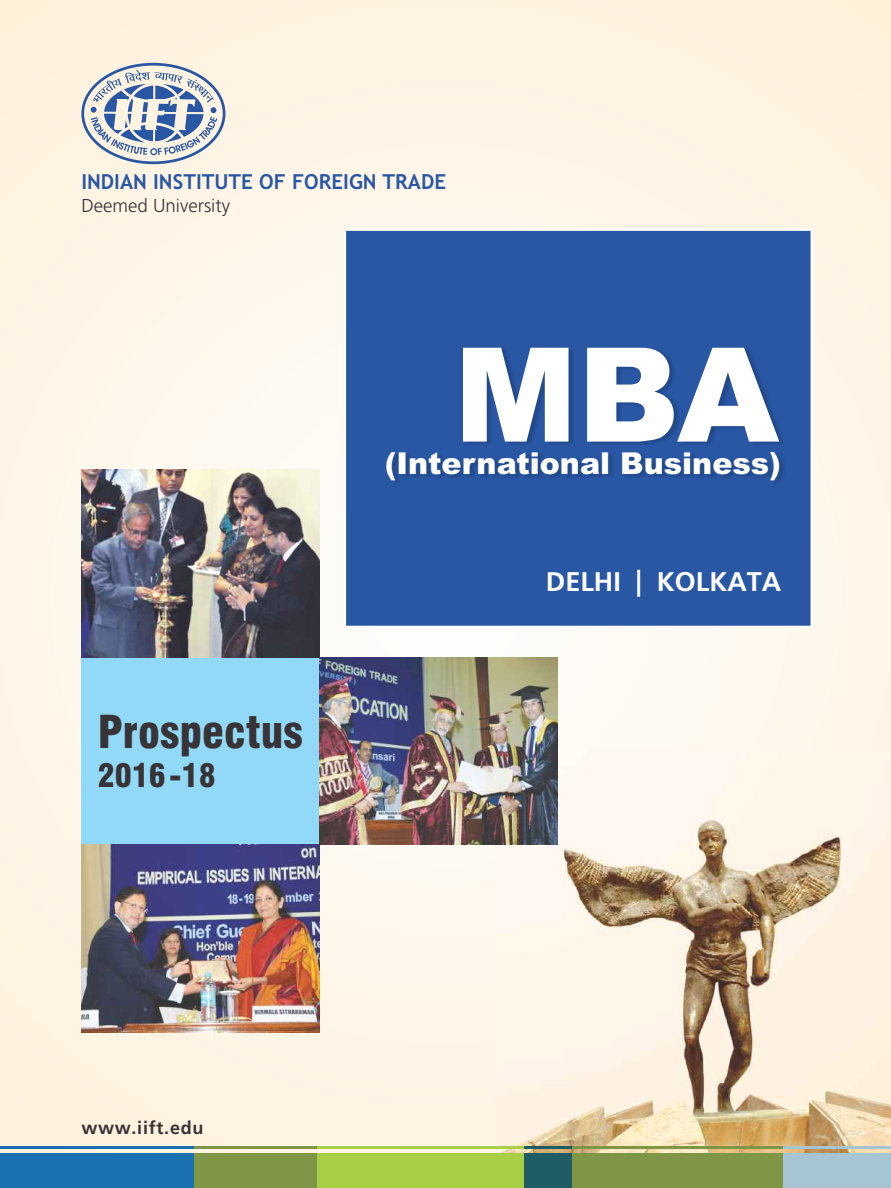
<style>
.page{position:relative;width:891px;height:1188px;background:#fff5e7}
.page>*{position:absolute;margin:0;border:0;box-sizing:border-box;transform-origin:0 0}
.t1{font:900 131.1px "Arial";color:#fff}
.t2{font:900 condensed 44.25px "Swiss 721 BT";color:#383336}
.t3{font:900 condensed 31.8px "Swiss 721 BT";color:#383336}
.t4{font:900 30.15px "Arial";color:#fff}
.t5{font:700 27px "Frutiger CE";color:#fff}
.t6{font:700 20.7px "Trebuchet MS";color:#2957a3}
.t7{font:300 18.75px "Frutiger CE";color:#383336}
.t8{font:700 18px "Frutiger CE";letter-spacing:.04em;color:#383336}
</style>
<div class="page">
<img style="left:495px;top:751px;width:396px;height:403px">
<div style="left:0;top:1154px;width:194px;height:34px;background:#1a70b0"></div>
<hr style="left:0;top:1146px;width:194px;height:3px;background:#1a70b0">
<div style="left:194px;top:1154px;width:123px;height:34px;background:#809647"></div>
<hr style="left:194px;top:1146px;width:123px;height:3px;background:#809647">
<div style="left:317px;top:1154px;width:208px;height:34px;background:#a8cf45"></div>
<hr style="left:317px;top:1146px;width:208px;height:3px;background:#a8cf45">
<div style="left:525px;top:1154px;width:47px;height:34px;background:#1f5c63"></div>
<hr style="left:525px;top:1146px;width:47px;height:3px;background:#1f5c63">
<div style="left:572px;top:1154px;width:211px;height:34px;background:#809647"></div>
<hr style="left:572px;top:1146px;width:211px;height:3px;background:#809647">
<div style="left:783px;top:1154px;width:108px;height:34px;background:#a6c4d1"></div>
<hr style="left:783px;top:1146px;width:108px;height:3px;background:#a6c4d1">
<svg style="left:81px;top:63px;width:144px;height:101px"></svg>
<div style="left:343px;top:228px;width:470px;height:401px;background:#2957a3"></div>
<div style="left:81px;top:657px;width:238px;height:188px;background:#91d9f7"></div>
<img style="left:387px;top:348px;width:399px;height:137px">
<img style="left:81px;top:470px;width:238px;height:187px">
<img style="left:81px;top:845px;width:238px;height:187px">
<img style="left:319px;top:658px;width:238px;height:187px">
<p class="t6" style="left:81px;top:174px;width:366px">INDIAN INSTITUTE OF FOREIGN TRADE</p>
<p class="t7" style="left:81px;top:198px;width:150px">Deemed University</p>
<h1 class="t1" style="left:454px;top:348px;width:327px">MBA</h1>
<h3 class="t4" style="left:385px;top:453px;width:398px">(International Business)</h3>
<h2 class="t2" style="left:98px;top:715px;width:207px">Prospectus</h2>
<h3 class="t3" style="left:98px;top:763px;width:120px">2016-18</h3>
<p class="t8" style="left:81px;top:1120px;width:124px">www.iift.edu</p>
<h3 class="t5" style="left:546px;top:571px;width:237px">DELHI | KOLKATA</h3>
</div>
